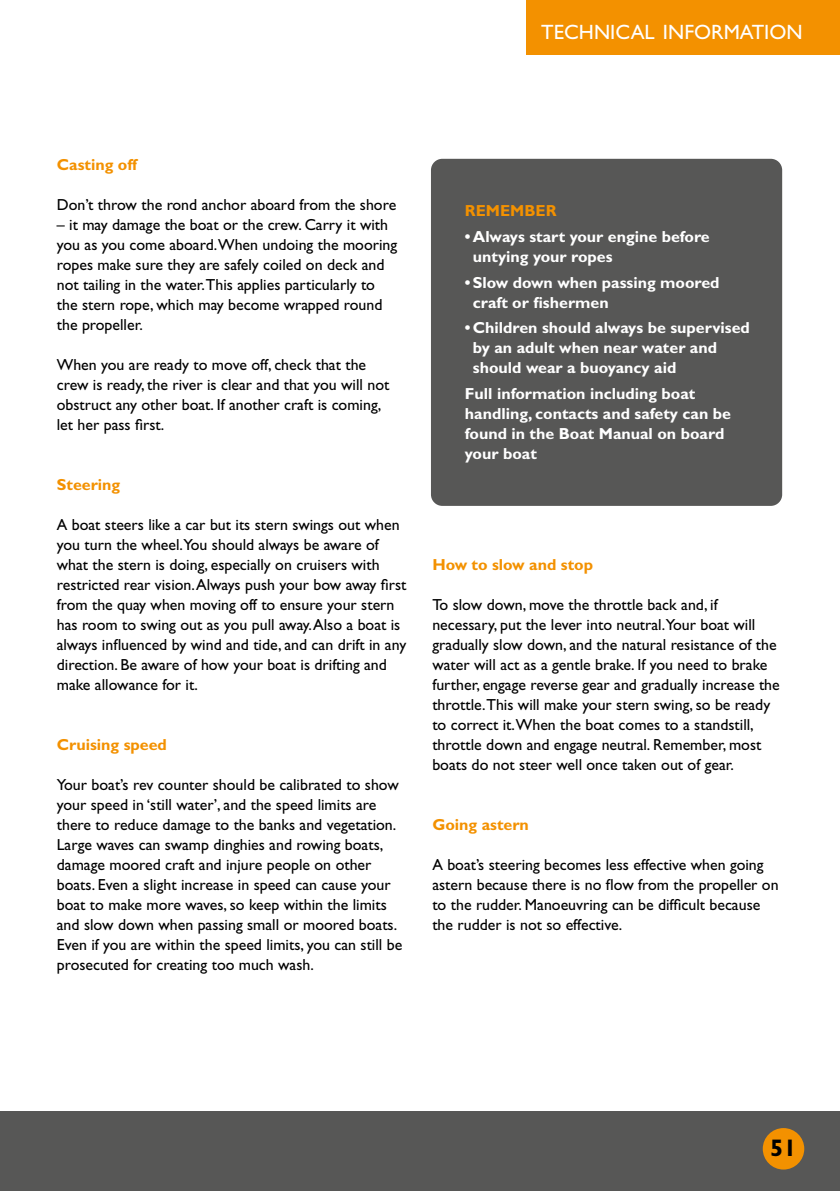
<style>
.page{position:relative;width:840px;height:1191px;background:#fff}
.page>*{position:absolute;margin:0;border:0;box-sizing:border-box;transform-origin:0 0}
.t1{font:700 24px "Gill Sans Std";color:#000}
.t2{font:20.8px "Gill Sans Std";color:#fff}
.t3{font:16px/20px "Gill Sans Std";color:#000}
.t4{font:700 16px/20px "Gill Sans Std";color:#fff}
.t5{font:700 16px "Gill Sans Std";color:#f39100}
</style>
<div class="page">
<div style="left:0;top:1111px;width:839px;height:80px;background:#575756"></div>
<div style="left:762px;top:1128px;width:41px;height:41px;background:#f39100;border-radius:50%"></div>
<div style="left:526px;top:0;width:313px;height:55px;background:#f39100"></div>
<div style="left:430px;top:159px;width:351px;height:347px;background:#575756;border-radius:11px"></div>
<h2 class="t2" style="left:541px;top:20px;width:263px">TECHNICAL INFORMATION</h2>
<p class="t5" style="left:57px;top:155px;width:82px">Casting off</p>
<p class="t3" style="left:57px;top:194px;width:341px">Don’t throw the rond anchor aboard from the shore</p>
<p class="t3" style="left:57px;top:214px;width:342px">– it may damage the boat or the crew. Carry it with you as you come aboard.When undoing the mooring ropes make sure they are safely coiled on deck and not tailing in the water.This applies particularly to the stern rope, which may become wrapped round the propeller.</p>
<p class="t3" style="left:57px;top:354px;width:334px">When you are ready to move off, check that the crew is ready, the river is clear and that you will not obstruct any other boat. If another craft is coming, let her pass first.</p>
<p class="t5" style="left:57px;top:475px;width:65px">Steering</p>
<p class="t3" style="left:57px;top:514px;width:351px">A boat steers like a car but its stern swings out when you turn the wheel.You should always be aware of what the stern is doing, especially on cruisers with restricted rear vision. Always push your bow away first from the quay when moving off to ensure your stern has room to swing out as you pull away. Also a boat is always influenced by wind and tide, and can drift in any direction. Be aware of how your boat is drifting and make allowance for it.</p>
<p class="t5" style="left:57px;top:735px;width:111px">Cruising speed</p>
<p class="t3" style="left:57px;top:774px;width:347px">Your boat’s rev counter should be calibrated to show your speed in ‘still water’, and the speed limits are there to reduce damage to the banks and vegetation.<br>Large waves can swamp dinghies and rowing boats, damage moored craft and injure people on other boats. Even a slight increase in speed can cause your boat to make more waves, so keep within the limits and slow down when passing small or moored boats.<br>Even if you are within the speed limits, you can still be prosecuted for creating too much wash.</p>
<p class="t5" style="left:464px;top:201px;width:93px">REMEMBER</p>
<p class="t4" style="left:472px;top:227px;width:238px;text-indent:-8px">•Always start your engine before untying your ropes</p>
<p class="t4" style="left:472px;top:272px;width:248px;text-indent:-8px">•Slow down when passing moored craft or fishermen</p>
<p class="t4" style="left:472px;top:318px;width:278px;text-indent:-8px">•Children should always be supervised by an adult when near water and should wear a buoyancy aid</p>
<p class="t4" style="left:464px;top:384px;width:267px">Full information including boat handling, contacts and safety can be found in the Boat Manual on board your boat</p>
<p class="t5" style="left:432px;top:555px;width:162px">How to slow and stop</p>
<p class="t3" style="left:432px;top:594px;width:349px">To slow down, move the throttle back and, if necessary, put the lever into neutral.Your boat will gradually slow down, and the natural resistance of the water will act as a gentle brake. If you need to brake further, engage reverse gear and gradually increase the throttle.This will make your stern swing, so be ready to correct it.When the boat comes to a standstill, throttle down and engage neutral. Remember, most boats do not steer well once taken out of gear.</p>
<p class="t5" style="left:432px;top:815px;width:98px">Going astern</p>
<p class="t3" style="left:432px;top:854px;width:347px">A boat’s steering becomes less effective when going astern because there is no flow from the propeller on to the rudder. Manoeuvring can be difficult because the rudder is not so effective.</p>
<h1 class="t1" style="left:769px;top:1134px;width:28px">51</h1>
</div>
